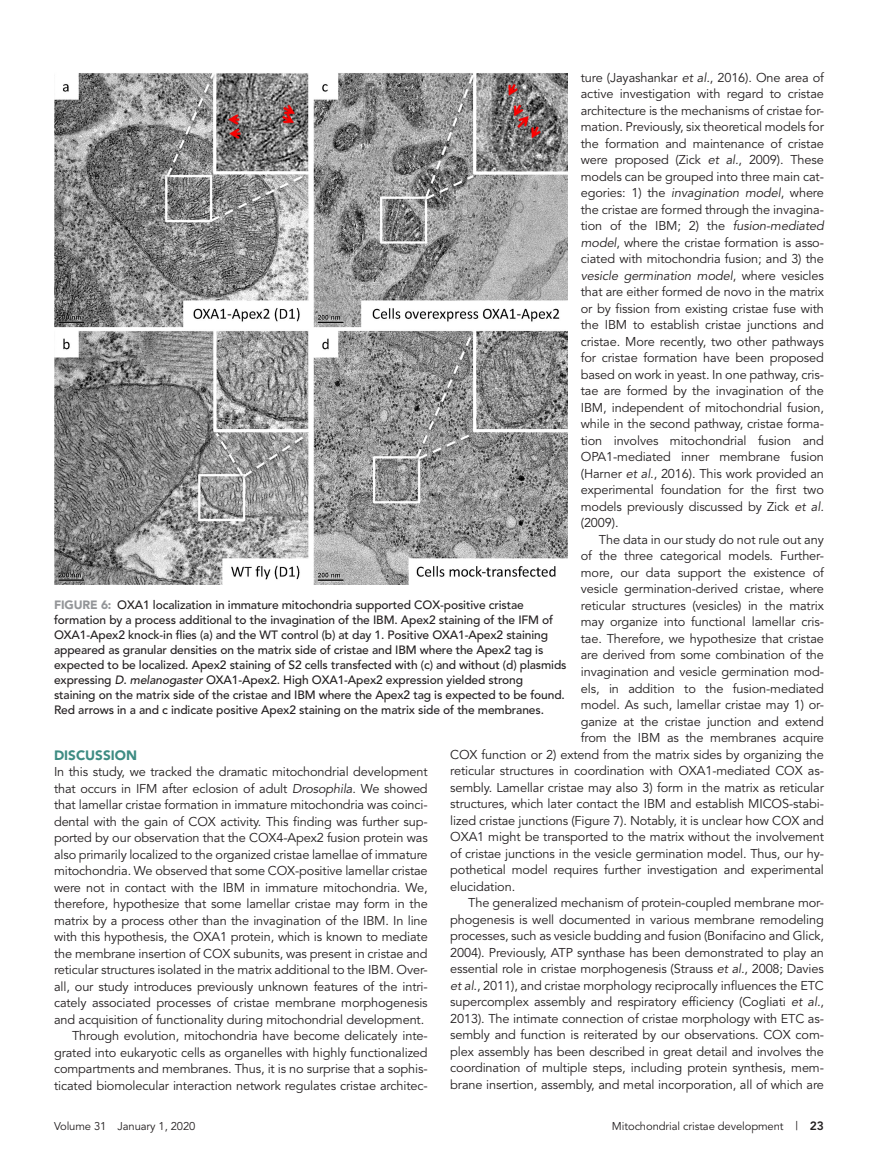
<style>
.page{position:relative;width:878px;height:1175px;background:#fff}
.page>*{position:absolute;margin:0;border:0;box-sizing:border-box;transform-origin:0 0}
.t1{font:900 13.5px "Avenir";color:#3e8c83}
.Para{font:12.75px/16.5px "Avenir";letter-spacing:-.01em;color:#231f20;text-align:justify}
.ParaFL{font:12.75px/16.5px "Avenir";letter-spacing:-.01em;color:#231f20;text-align:justify}
.FigCaption{font:500 12px/15px "Avenir";letter-spacing:-.01em;color:#231f20}
.t2{font:11.25px "Avenir";letter-spacing:-.01em;color:#231f20}
.s1{font-style:italic}
.s2{font-weight:900;color:#939598}
.s3{font-size:12px}
.s4{font-weight:800;font-size:12px}
</style>
<div class="page">
<img style="left:54px;top:73px;width:513px;height:511px">
<p class="Para" style="left:580px;top:69px;width:245px">ture (Jayashankar <span class="s1">et al.</span>, 2016). One area of active investigation with regard to cristae architecture is the mechanisms of cristae for&shy;mation. Previously, six theoretical models for the formation and maintenance of cristae were proposed (Zick <span class="s1">et al.</span>, 2009). These models can be grouped into three main cat&shy;egories: 1) the <span class="s1">invagination model</span>, where the cristae are formed through the invagina&shy;tion of the IBM; 2) the <span class="s1">fusion-mediated model</span>, where the cristae formation is asso&shy;ciated with mitochondria fusion; and 3) the <span class="s1">vesicle germination model</span>, where vesicles that are either formed de novo in the matrix or by fission from existing cristae fuse with the IBM to establish cristae junctions and cristae. More recently, two other pathways for cristae formation have been proposed based on work in yeast. In one pathway, cris&shy;tae are formed by the invagination of the IBM, independent of mitochondrial fusion, while in the second pathway, cristae forma&shy;tion involves mitochondrial fusion and OPA1-mediated inner membrane fusion (Harner <span class="s1">et al.</span>, 2016). This work provided an experimental foundation for the first two models previously discussed by Zick <span class="s1">et al. </span>(2009).</p>
<p class="Para" style="left:598px;top:531px;width:226px">The data in our study do not rule out any</p>
<p class="Para" style="left:580px;top:548px;width:245px">of the three categorical models. Further-</p>
<p class="Para" style="left:580px;top:564px;width:244px">more, our data support the existence of</p>
<p class="Para" style="left:580px;top:581px;width:244px">vesicle germination-derived cristae, where</p>
<p class="Para" style="left:580px;top:597px;width:244px">reticular structures (vesicles) in the matrix</p>
<p class="Para" style="left:580px;top:614px;width:245px">may organize into functional lamellar cris-</p>
<p class="Para" style="left:580px;top:630px;width:245px">tae. Therefore, we hypothesize that cristae</p>
<p class="Para" style="left:580px;top:647px;width:244px">are derived from some combination of the</p>
<p class="Para" style="left:580px;top:663px;width:245px">invagination and vesicle germination mod-</p>
<p class="Para" style="left:580px;top:680px;width:245px">els, in addition to the fusion-mediated</p>
<p class="Para" style="left:580px;top:696px;width:245px">model. As such, lamellar cristae may 1) or-</p>
<p class="Para" style="left:580px;top:713px;width:245px">ganize at the cristae junction and extend</p>
<p class="Para" style="left:580px;top:729px;width:245px">from the IBM as the membranes acquire</p>
<p class="Para" style="left:450px;top:746px;width:375px">COX function or 2) extend from the matrix sides by organizing the</p>
<p class="Para" style="left:450px;top:762px;width:375px">reticular structures in coordination with OXA1-mediated COX as-</p>
<p class="Para" style="left:450px;top:779px;width:375px">sembly. Lamellar cristae may also 3) form in the matrix as reticular</p>
<p class="Para" style="left:450px;top:795px;width:375px">structures, which later contact the IBM and establish MICOS-stabi-</p>
<p class="Para" style="left:450px;top:812px;width:375px">lized cristae junctions (Figure 7). Notably, it is unclear how COX and</p>
<p class="Para" style="left:450px;top:828px;width:375px">OXA1 might be transported to the matrix without the involvement</p>
<p class="Para" style="left:450px;top:845px;width:375px">of cristae junctions in the vesicle germination model. Thus, our hy-</p>
<p class="Para" style="left:450px;top:861px;width:375px">pothetical model requires further investigation and experimental</p>
<p class="Para" style="left:450px;top:878px;width:66px">elucidation.</p>
<p class="Para" style="left:450px;top:894px;width:375px;text-indent:18px">The generalized mechanism of protein-coupled membrane mor&shy;phogenesis is well documented in various membrane remodeling processes, such as vesicle budding and fusion (Bonifacino and Glick, 2004). Previously, ATP synthase has been demonstrated to play an essential role in cristae morphogenesis (Strauss <span class="s1">et al.</span>, 2008; Davies <span class="s1">et al.</span>, 2011), and cristae morphology reciprocally influences the ETC supercomplex assembly and respiratory efficiency (Cogliati <span class="s1">et al.</span>, 2013). The intimate connection of cristae morphology with ETC as&shy;sembly and function is reiterated by our observations. COX com&shy;plex assembly has been described in great detail and involves the coordination of multiple steps, including protein synthesis, mem&shy;brane insertion, assembly, and metal incorporation, all of which are</p>
<p class="FigCaption" style="left:54px;top:597px;width:514px"><span class="s2">FIGURE 6:</span> OXA1 localization in immature mitochondria supported COX-positive cristae formation by a process additional to the invagination of the IBM. Apex2 staining of the IFM of OXA1-Apex2 knock-in flies (a) and the WT control (b) at day 1. Positive OXA1-Apex2 staining appeared as granular densities on the matrix side of cristae and IBM where the Apex2 tag is expected to be localized. Apex2 staining of S2 cells transfected with (c) and without (d) plasmids expressing <span class="s1">D. melanogaster</span> OXA1-Apex2. High OXA1-Apex2 expression yielded strong staining on the matrix side of the cristae and IBM where the Apex2 tag is expected to be found.<br>Red arrows in a and c indicate positive Apex2 staining on the matrix side of the membranes.</p>
<h1 class="t1" style="left:54px;top:747px;width:84px">DISCUSSION</h1>
<p class="ParaFL" style="left:54px;top:764px;width:375px">In this study, we tracked the dramatic mitochondrial development that occurs in IFM after eclosion of adult <span class="s1">Drosophila</span>. We showed that lamellar cristae formation in immature mitochondria was coinci&shy;dental with the gain of COX activity. This finding was further sup&shy;ported by our observation that the COX4-Apex2 fusion protein was also primarily localized to the organized cristae lamellae of immature mitochondria. We observed that some COX-positive lamellar cristae were not in contact with the IBM in immature mitochondria. We, therefore, hypothesize that some lamellar cristae may form in the matrix by a process other than the invagination of the IBM. In line with this hypothesis, the OXA1 protein, which is known to mediate the membrane insertion of COX subunits, was present in cristae and reticular structures isolated in the matrix additional to the IBM. Over&shy;all, our study introduces previously unknown features of the intri&shy;cately associated processes of cristae membrane morphogenesis and acquisition of functionality during mitochondrial development.</p>
<p class="Para" style="left:54px;top:1028px;width:375px;text-indent:18px">Through evolution, mitochondria have become delicately inte&shy;grated into eukaryotic cells as organelles with highly functionalized compartments and membranes. Thus, it is no surprise that a sophis&shy;ticated biomolecular interaction network regulates cristae architec-</p>
<p class="t2" style="left:54px;top:1119px;width:143px">Volume 31 January 1, 2020</p>
<p class="t2" style="left:612px;top:1119px;width:213px">Mitochondrial cristae development <span class="s3">|</span> <span class="s4">23</span></p>
</div>
